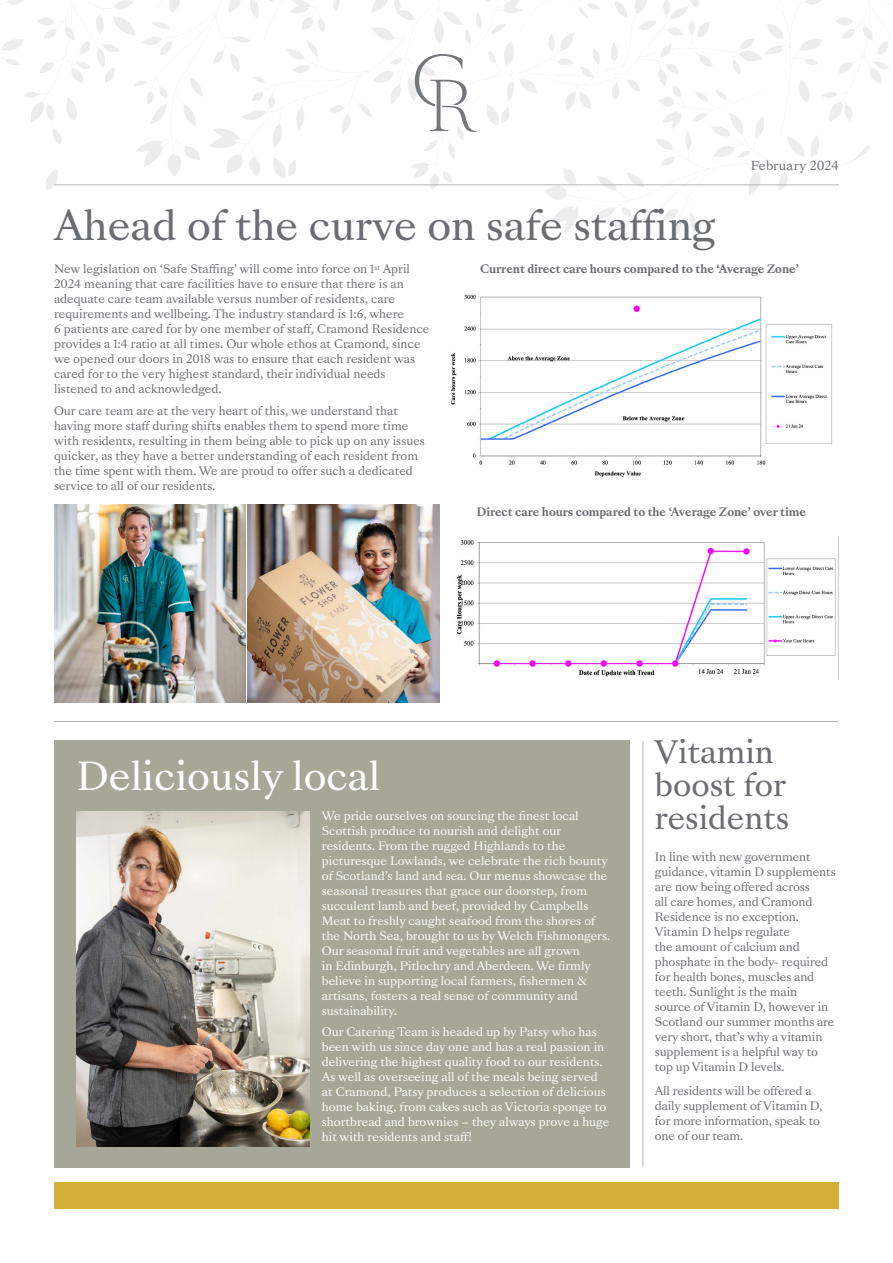
<style>
.page{position:relative;width:893px;height:1263px;background:#fff}
.page>*{position:absolute;margin:0;border:0;box-sizing:border-box;transform-origin:0 0}
.t1{font:39px "Sang Bleu Versailles";color:#6a6d71}
.t2{font:37.5px "Sang Bleu Versailles";color:#fff}
.t3{font:30px/33px "Sang Bleu Versailles";color:#6a6d71}
.t4{font:12px "Sang Bleu Versailles";letter-spacing:.01em;color:#6a6d71}
.t5{font:11.25px/15px "Sang Bleu Versailles";color:#6a6d71}
.t6{font:11.25px/15px "Sang Bleu Versailles";color:#fff}
.t7{font:700 11.25px "Sang Bleu Versailles";letter-spacing:-.01em;color:#6a6d71}
</style>
<div class="page">
<div style="left:54px;top:740px;width:575px;height:427px;background:#a6a799"></div>
<svg style="left:1px;top:0;width:892px;height:242px"></svg>
<hr style="left:54px;top:185px;width:785px;height:1px;background:#b7b5b7">
<img style="left:450px;top:294px;width:383px;height:183px">
<img style="left:456px;top:537px;width:383px;height:142px">
<hr style="left:643px;top:741px;width:1px;height:426px;background:#b7b5b7">
<hr style="left:54px;top:721px;width:785px;height:1px;background:#b7b5b7">
<img style="left:54px;top:504px;width:191px;height:198px">
<img style="left:248px;top:504px;width:191px;height:198px">
<div style="left:54px;top:1183px;width:785px;height:26px;background:#d4ae36"></div>
<img style="left:77px;top:811px;width:232px;height:335px">
<p class="t4" style="left:751px;top:157px;width:90px">February 2024</p>
<h1 class="t1" style="left:54px;top:198px;width:663px">Ahead of the curve on safe staffing</h1>
<p class="t5" style="left:54px;top:262px;width:377px">New legislation on ‘Safe Staffing’ will come into force on 1<sup>st</sup> April 2024 meaning that care facilities have to ensure that there is an adequate care team available versus number of residents, care requirements and wellbeing. The industry standard is 1:6, where<br>6 patients are cared for by one member of staff, Cramond Residence provides a 1:4 ratio at all times. Our whole ethos at Cramond, since we opened our doors in 2018 was to ensure that each resident was cared for to the very highest standard, their individual needs listened to and acknowledged.</p>
<p class="t5" style="left:54px;top:403px;width:372px">Our care team are at the very heart of this, we understand that having more staff during shifts enables them to spend more time with residents, resulting in them being able to pick up on any issues quicker, as they have a better understanding of each resident from the time spent with them. We are proud to offer such a dedicated service to all of our residents.</p>
<p class="t7" style="left:480px;top:261px;width:320px">Current direct care hours compared to the ‘Average Zone’</p>
<p class="t7" style="left:477px;top:503px;width:331px">Direct care hours compared to the ‘Average Zone’ over time</p>
<h2 class="t2" style="left:77px;top:749px;width:305px">Deliciously local</h2>
<p class="t6" style="left:322px;top:808px;width:290px">We pride ourselves on sourcing the finest local Scottish produce to nourish and delight our residents. From the rugged Highlands to the picturesque Lowlands, we celebrate the rich bounty of Scotland’s land and sea. Our menus showcase the seasonal treasures that grace our doorstep, from succulent lamb and beef, provided by Campbells Meat to freshly caught seafood from the shores of the North Sea, brought to us by Welch Fishmongers.<br>Our seasonal fruit and vegetables are all grown<br>in Edinburgh, Pitlochry and Aberdeen. We firmly believe in supporting local farmers, fishermen &amp; artisans, fosters a real sense of community and sustainability.</p>
<p class="t6" style="left:322px;top:1025px;width:289px">Our Catering Team is headed up by Patsy who has been with us since day one and has a real passion in delivering the highest quality food to our residents.<br>As well as overseeing all of the meals being served at Cramond, Patsy produces a selection of delicious home baking, from cakes such as Victoria sponge to shortbread and brownies – they always prove a huge hit with residents and staff!</p>
<h3 class="t3" style="left:655px;top:736px;width:136px">Vitamin boost for residents</h3>
<p class="t5" style="left:655px;top:850px;width:182px">In line with new government guidance, vitamin D supplements are now being offered across<br>all care homes, and Cramond<br>Residence is no exception.<br>Vitamin D helps regulate<br>the amount of calcium and phosphate in the body- required for health bones, muscles and teeth. Sunlight is the main source of Vitamin D, however in<br>Scotland our summer months are very short, that’s why a vitamin supplement is a helpful way to top up Vitamin D levels.</p>
<p class="t5" style="left:655px;top:1083px;width:169px">All residents will be offered a daily supplement of Vitamin D, for more information, speak to one of our team.</p>
</div>
